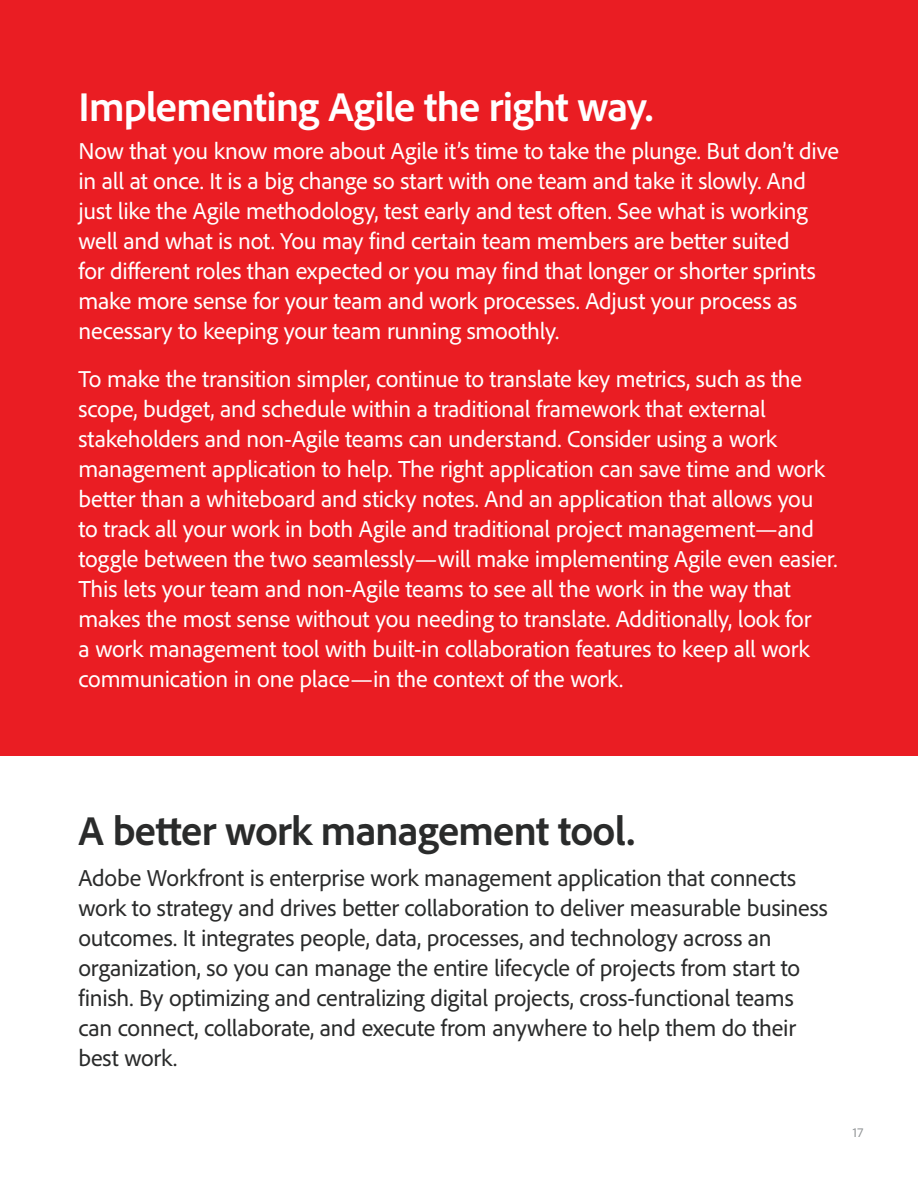
<style>
.page{position:relative;width:918px;height:1188px;background:#fff}
.page>*{position:absolute;margin:0;border:0;box-sizing:border-box;transform-origin:0 0}
.t1{font:700 42px "Adobe Clean";letter-spacing:-.02em;color:#fff}
.t2{font:700 42px "Adobe Clean";letter-spacing:-.015em;color:#2a2b2b}
.t3{font:24px/30px "Adobe Clean";letter-spacing:-.01em;color:#fff}
.t4{font:24px/30px "Adobe Clean";letter-spacing:-.01em;color:#2a2b2b}
.t5{font:13.5px "Adobe Clean";color:#939698}
</style>
<div class="page">
<div style="left:0;top:0;width:918px;height:756px;background:#ea1d23"></div>
<h1 class="t1" style="left:78px;top:79px;width:576px">Implementing Agile the right way.</h1>
<p class="t3" style="left:78px;top:135px;width:762px">Now that you know more about Agile it’s time to take the plunge. But don’t dive in all at once. It is a big change so start with one team and take it slowly. And just like the Agile methodology, test early and test often. See what is working well and what is not. You may find certain team members are better suited<br>for different roles than expected or you may find that longer or shorter sprints make more sense for your team and work processes. Adjust your process as necessary to keeping your team running smoothly.</p>
<p class="t3" style="left:78px;top:363px;width:761px">To make the transition simpler, continue to translate key metrics, such as the scope, budget, and schedule within a traditional framework that external stakeholders and non-Agile teams can understand. Consider using a work management application to help. The right application can save time and work better than a whiteboard and sticky notes. And an application that allows you to track all your work in both Agile and traditional project management—and toggle between the two seamlessly—will make implementing Agile even easier.<br>This lets your team and non-Agile teams to see all the work in the way that makes the most sense without you needing to translate. Additionally, look for<br>a work management tool with built-in collaboration features to keep all work communication in one place—in the context of the work.</p>
<h1 class="t2" style="left:78px;top:804px;width:558px">A better work management tool.</h1>
<p class="t4" style="left:78px;top:862px;width:751px">Adobe Workfront is enterprise work management application that connects work to strategy and drives better collaboration to deliver measurable business outcomes. It integrates people, data, processes, and technology across an organization, so you can manage the entire lifecycle of projects from start to finish. By optimizing and centralizing digital projects, cross-functional teams can connect, collaborate, and execute from anywhere to help them do their best work.</p>
<p class="t5" style="left:853px;top:1124px;width:12px">17</p>
</div>
